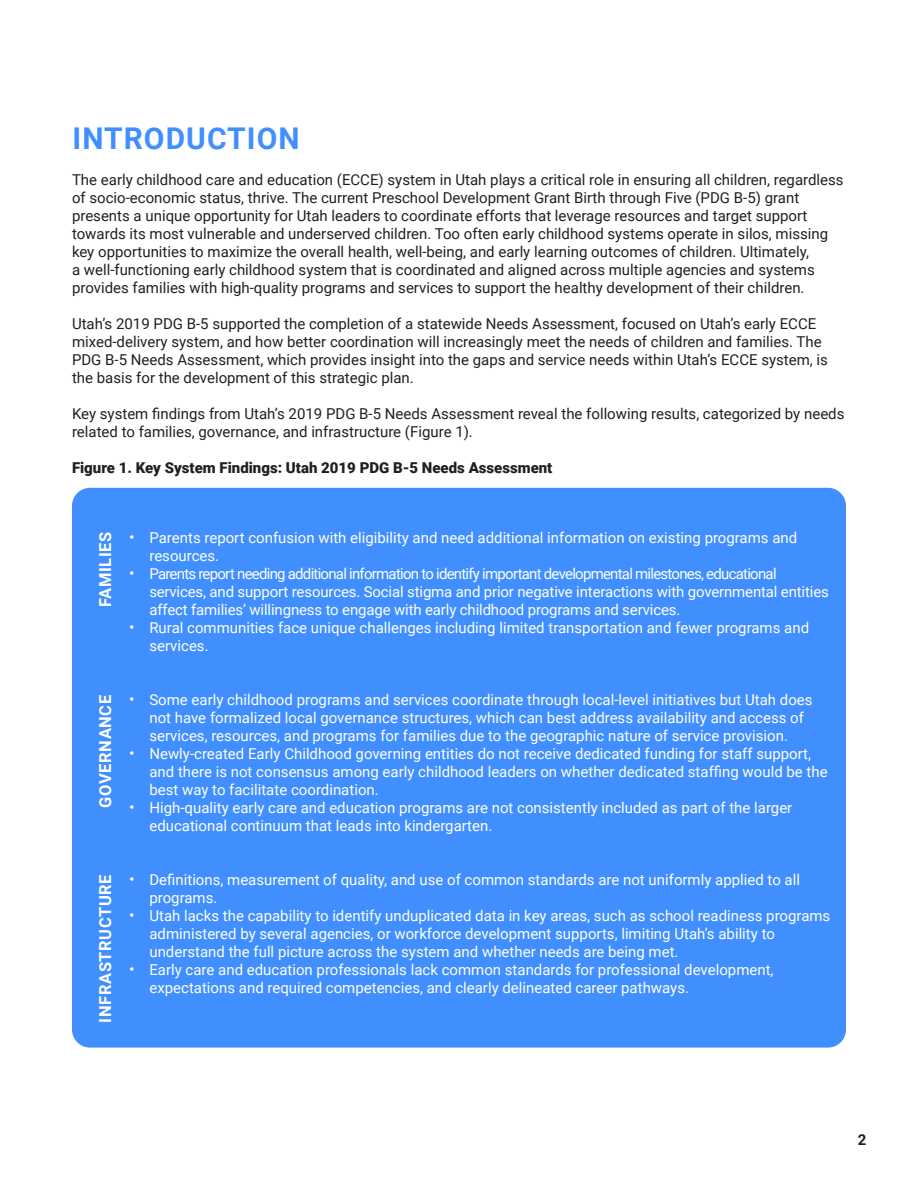
<style>
.page{position:relative;width:918px;height:1188px;background:#fff}
.page>*{position:absolute;margin:0;border:0;box-sizing:border-box;transform-origin:0 0}
.t1{font:700 30px "Roboto";letter-spacing:.035em;color:#418fff}
.t2{font:700 16.5px "Roboto";letter-spacing:.035em;color:#fff}
.t3{font:15px/18px "Roboto";color:#fff}
.t4{font:15px/18px "Roboto";color:#231f20}
.t5{font:900 15px "Roboto";color:#231f20}
.t6{font:700 15px "Roboto";color:#231f20}
.s1{font-size:16.5px}
</style>
<div class="page">
<div style="left:72px;top:488px;width:774px;height:560px;background:#418fff;border-radius:18px"></div>
<p class="t1" style="left:73px;top:117px;width:229px">INTRODUCTION</p>
<p class="t4" style="left:72px;top:170px;width:773px">The early childhood care and education (ECCE) system in Utah plays a critical role in ensuring all children, regardless of socio-economic status, thrive. The current Preschool Development Grant Birth through Five (PDG B-5) grant presents a unique opportunity for Utah leaders to coordinate efforts that leverage resources and target support towards its most vulnerable and underserved children. Too often early childhood systems operate in silos, missing key opportunities to maximize the overall health, well-being, and early learning outcomes of children. Ultimately,<br>a well-functioning early childhood system that is coordinated and aligned across multiple agencies and systems provides families with high-quality programs and services to support the healthy development of their children.</p>
<p class="t4" style="left:72px;top:314px;width:757px">Utah’s 2019 PDG B-5 supported the completion of a statewide Needs Assessment, focused on Utah’s early ECCE mixed-delivery system, and how better coordination will increasingly meet the needs of children and families. The PDG B-5 Needs Assessment, which provides insight into the gaps and service needs within Utah’s ECCE system, is the basis for the development of this strategic plan.</p>
<p class="t4" style="left:72px;top:404px;width:774px">Key system findings from Utah’s 2019 PDG B-5 Needs Assessment reveal the following results, categorized by needs related to families, governance, and infrastructure (Figure 1).</p>
<p class="t5" style="left:72px;top:457px;width:482px">Figure 1. Key System Findings: Utah 2019 PDG B-5 Needs Assessment</p>
<p class="t2" style="left:94px;top:607px;width:77px;rotate:-90deg">FAMILIES</p>
<p class="t2" style="left:94px;top:808px;width:114px;rotate:-90deg">GOVERNANCE</p>
<p class="t2" style="left:94px;top:1023px;width:149px;rotate:-90deg">INFRASTRUCTURE</p>
<p class="t3" style="left:149px;top:528px;width:649px;text-indent:-20px"><span class="s1">•</span> Parents report confusion with eligibility and need additional information on existing programs and resources.</p>
<p class="t3" style="left:149px;top:564px;width:681px;text-indent:-20px"><span class="s1">•</span> Parents report needing additional information to identify important developmental milestones, educational services, and support resources. Social stigma and prior negative interactions with governmental entities affect families’ willingness to engage with early childhood programs and services.</p>
<p class="t3" style="left:149px;top:618px;width:661px;text-indent:-20px"><span class="s1">•</span> Rural communities face unique challenges including limited transportation and fewer programs and services.</p>
<p class="t3" style="left:149px;top:690px;width:665px;text-indent:-20px"><span class="s1">•</span> Some early childhood programs and services coordinate through local-level initiatives but Utah does not have formalized local governance structures, which can best address availability and access of services, resources, and programs for families due to the geographic nature of service provision.</p>
<p class="t3" style="left:149px;top:744px;width:680px;text-indent:-20px"><span class="s1">•</span> Newly-created Early Childhood governing entities do not receive dedicated funding for staff support, and there is not consensus among early childhood leaders on whether dedicated staffing would be the best way to facilitate coordination.</p>
<p class="t3" style="left:149px;top:798px;width:644px;text-indent:-20px"><span class="s1">•</span> High-quality early care and education programs are not consistently included as part of the larger educational continuum that leads into kindergarten.</p>
<p class="t3" style="left:149px;top:870px;width:652px;text-indent:-20px"><span class="s1">•</span> Definitions, measurement of quality, and use of common standards are not uniformly applied to all programs.</p>
<p class="t3" style="left:149px;top:906px;width:682px;text-indent:-20px"><span class="s1">•</span> Utah lacks the capability to identify unduplicated data in key areas, such as school readiness programs administered by several agencies, or workforce development supports, limiting Utah’s ability to understand the full picture across the system and whether needs are being met.</p>
<p class="t3" style="left:149px;top:960px;width:626px;text-indent:-20px"><span class="s1">•</span> Early care and education professionals lack common standards for professional development, expectations and required competencies, and clearly delineated career pathways.</p>
<p class="t6" style="left:858px;top:1129px;width:10px">2</p>
</div>
